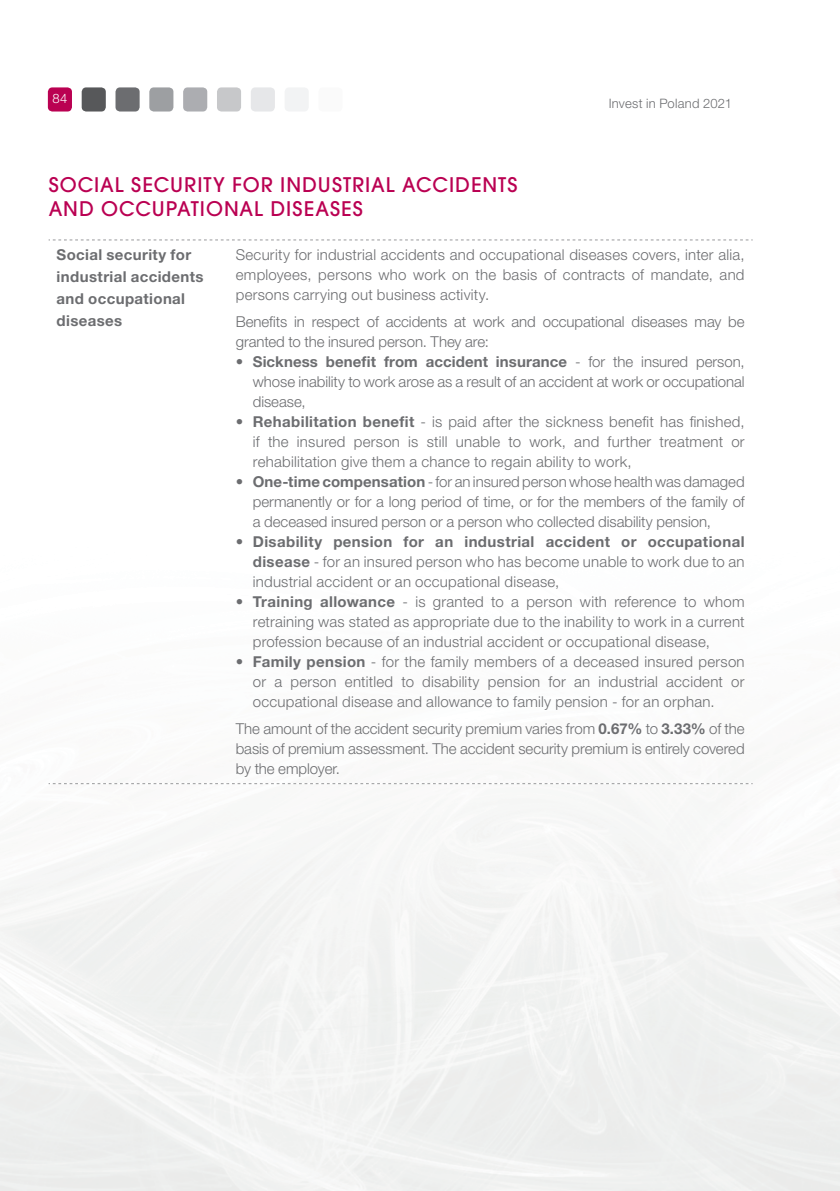
<style>
.page{position:relative;width:840px;height:1191px;background:#fff}
.page>*{position:absolute;margin:0;border:0;box-sizing:border-box;transform-origin:0 0}
.t1{font:20px/24px "Avant Garde Gothic Md ITC";letter-spacing:.05em;color:#ba0152}
.t2{font:300 15px/20px "Helvetica Neue LT Pro";letter-spacing:.005em;color:#6c6d70;text-align:justify}
.t3{font:700 15px/22px "Helvetica Neue LT Pro";letter-spacing:.025em;color:#6c6d70}
.t4{font:300 13px "Helvetica Neue LT Pro";letter-spacing:.02em;color:#6c6d70}
.t5{font:300 13px "Helvetica Neue LT Pro";color:#fff}
.s1{font-weight:700}
</style>
<div class="page">
<div style="left:48px;top:87px;width:24px;height:24px;background:#ba0152;border-radius:5px"></div>
<div style="left:82px;top:87px;width:24px;height:24px;background:#57585a;border-radius:5px"></div>
<div style="left:115px;top:87px;width:24px;height:24px;background:#6c6d70;border-radius:5px"></div>
<div style="left:149px;top:87px;width:24px;height:24px;background:#9d9fa2;border-radius:5px"></div>
<div style="left:183px;top:87px;width:24px;height:24px;background:#acadb1;border-radius:5px"></div>
<div style="left:217px;top:87px;width:24px;height:24px;background:#c7c8ca;border-radius:5px"></div>
<div style="left:251px;top:87px;width:24px;height:24px;background:#e6e7e9;border-radius:5px"></div>
<div style="left:284px;top:87px;width:24px;height:24px;background:#f2f3f4;border-radius:5px"></div>
<div style="left:318px;top:87px;width:24px;height:24px;background:#fafafa;border-radius:5px"></div>
<svg style="left:49px;top:240px;width:703px;height:1px"></svg>
<svg style="left:49px;top:783px;width:703px;height:1px"></svg>
<p class="t5" style="left:53px;top:90px;width:16px">84</p>
<h1 class="t1" style="left:49px;top:172px;width:470px">SOCIAL SECURITY FOR INDUSTRIAL ACCIDENTS<br>AND OCCUPATIONAL DISEASES</h1>
<p class="t4" style="left:608px;top:96px;width:125px">Invest in Poland 2021</p>
<p class="t3" style="left:57px;top:243px;width:148px">Social security for industrial accidents and occupational diseases</p>
<p class="t2" style="left:236px;top:245px;width:510px">Security for industrial accidents and occupational diseases covers, inter alia, employees, persons who work on the basis of contracts of mandate, and persons carrying out business activity.</p>
<p class="t2" style="left:236px;top:311px;width:510px">Benefits in respect of accidents at work and occupational diseases may be granted to the insured person. They are:</p>
<p class="t2" style="left:253px;top:351px;width:493px;text-indent:-17px"><span class="s1">• Sickness benefit from accident insurance</span> - for the insured person, whose inability to work arose as a result of an accident at work or occupational disease,</p>
<p class="t2" style="left:253px;top:411px;width:493px;text-indent:-17px">• <span class="s1">Rehabilitation benefit</span> - is paid after the sickness benefit has finished, if the insured person is still unable to work, and further treatment or rehabilitation give them a chance to regain ability to work,</p>
<p class="t2" style="left:253px;top:471px;width:493px;text-indent:-17px">• <span class="s1">One-time compensation</span> - for an insured person whose health was damaged permanently or for a long period of time, or for the members of the family of a deceased insured person or a person who collected disability pension,</p>
<p class="t2" style="left:253px;top:531px;width:493px;text-indent:-17px">• <span class="s1">Disability pension for an industrial accident or occupational disease</span> - for an insured person who has become unable to work due to an industrial accident or an occupational disease,</p>
<p class="t2" style="left:253px;top:591px;width:493px;text-indent:-17px">• <span class="s1">Training allowance</span> - is granted to a person with reference to whom retraining was stated as appropriate due to the inability to work in a current profession because of an industrial accident or occupational disease,</p>
<p class="t2" style="left:253px;top:651px;width:493px;text-indent:-17px">• <span class="s1">Family pension</span> - for the family members of a deceased insured person or a person entitled to disability pension for an industrial accident or occupational disease and allowance to family pension - for an orphan.</p>
<p class="t2" style="left:236px;top:718px;width:510px">The amount of the accident security premium varies from <span class="s1">0.67%</span> to <span class="s1">3.33%</span> of the basis of premium assessment. The accident security premium is entirely covered by the employer.</p>
</div>
